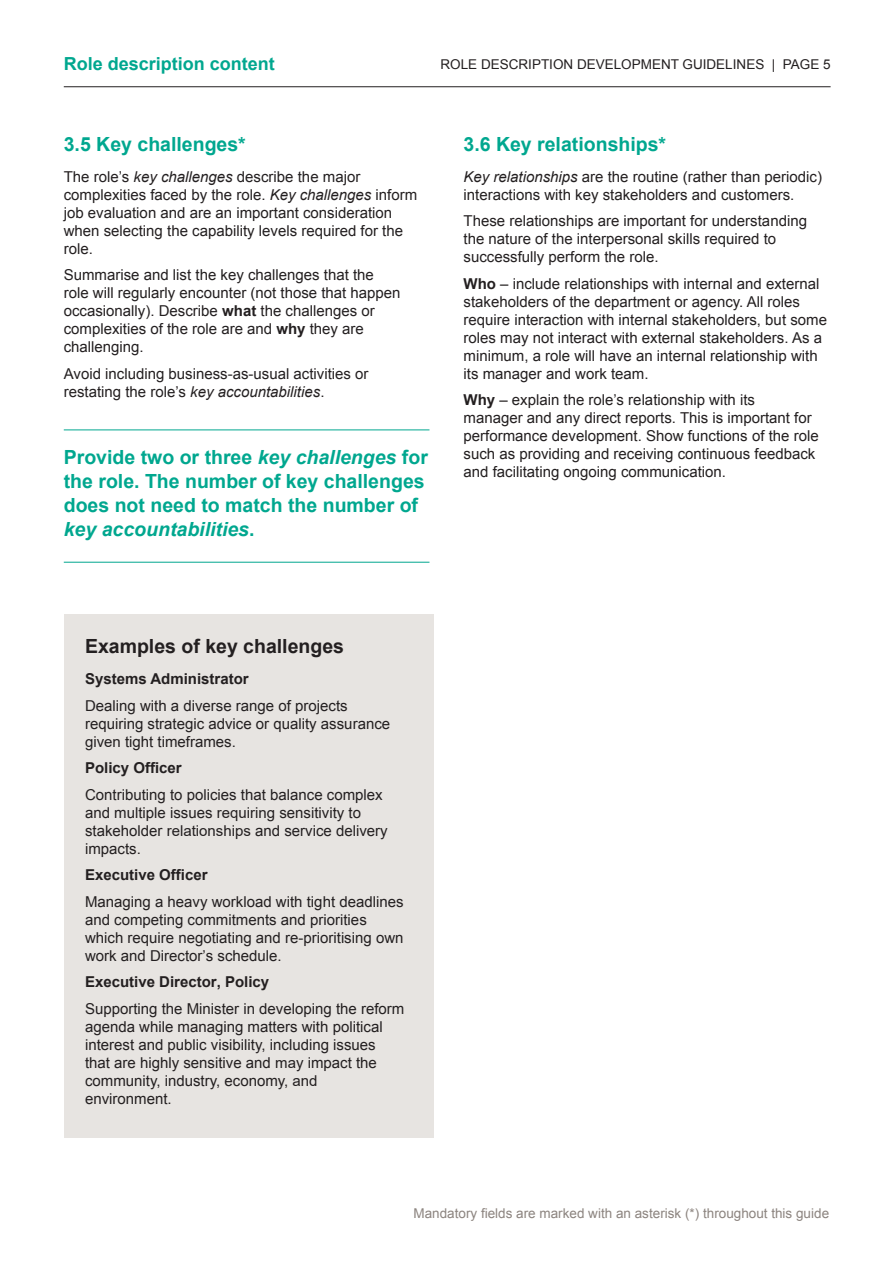
<style>
.page{position:relative;width:893px;height:1263px;background:#fff}
.page>*{position:absolute;margin:0;border:0;box-sizing:border-box;transform-origin:0 0}
.Sub_Head_1{font:700 19.5px/24px "Arial";color:#00a78f}
.Body_Text{font:700 19.5px "Arial";color:#231f20}
.Sub_Head_3{font:700 18px "Arial";color:#00a78f}
.Body_Text-2{font:15px/18px "Arial";color:#231f20}
.t1{font:13.5px "Arial";color:#8c847f}
.t2{font:13.5px "Arial";color:#231f20}
.s1{font-style:italic}
.s2{font-weight:700}
.s3{font-style:inherit}
</style>
<div class="page">
<hr style="left:64px;top:86px;width:767px;height:1px;background:#231f20">
<div style="left:64px;top:614px;width:370px;height:523px;background:#e7e4e1"></div>
<hr style="left:64px;top:429px;width:365px;height:1px;background:#00a78f">
<hr style="left:64px;top:562px;width:365px;height:1px;background:#00a78f">
<h5 class="Sub_Head_3" style="left:64px;top:52px;width:213px">Role description content</h5>
<p class="t2" style="left:440px;top:56px;width:392px">ROLE DESCRIPTION DEVELOPMENT GUIDELINES | PAGE 5</p>
<h3 class="Sub_Head_1" style="left:64px;top:133px;width:184px">3.5 Key challenges*</h3>
<p class="Body_Text-2" style="left:64px;top:168px;width:355px">The role’s <span class="s1">key challenges</span> describe the major complexities faced by the role. <span class="s1">Key challenges</span> inform job evaluation and are an important consideration when selecting the capability levels required for the role.</p>
<p class="Body_Text-2" style="left:64px;top:266px;width:338px">Summarise and list the key challenges that the role will regularly encounter (not those that happen occasionally). Describe <span class="s2">what</span> the challenges or complexities of the role are and <span class="s2">why</span> they are challenging.</p>
<p class="Body_Text-2" style="left:64px;top:365px;width:306px">Avoid including business-as-usual activities or restating the role’s <span class="s1">key accountabilities</span>.</p>
<h3 class="Sub_Head_1" style="left:64px;top:446px;width:366px">Provide two or three <span class="s1">key challenges</span> for the role. The number of key challenges does not need to match the number of <span class="s1">key accountabilities</span>.</h3>
<h3 class="Sub_Head_1" style="left:463px;top:133px;width:204px">3.6 Key relationships*</h3>
<p class="Body_Text-2" style="left:463px;top:168px;width:360px"><span class="s1">Key relationships</span> are the routine (rather than periodic) interactions with key stakeholders and customers.</p>
<p class="Body_Text-2" style="left:463px;top:212px;width:345px">These relationships are important for understanding the nature of the interpersonal skills required to successfully perform the role.</p>
<p class="Body_Text-2" style="left:463px;top:275px;width:365px"><span class="s2">Who</span> – include relationships with internal and external stakeholders of the department or agency. All roles require interaction with internal stakeholders, but some roles may not interact with external stakeholders. As a minimum, a role will have an internal relationship with its manager and work team.</p>
<p class="Body_Text-2" style="left:463px;top:391px;width:357px"><span class="s2">Why</span> – explain the role’s relationship with its<br>manager and any direct reports. This is important for performance development. Show functions of the role such as providing and receiving continuous feedback and facilitating ongoing communication.</p>
<p class="Body_Text" style="left:85px;top:634px;width:261px">Examples of key challenges</p>
<p class="Body_Text-2" style="left:85px;top:666px;width:264px;line-height:26.5px"><span class="s2">Systems Administrator<br></span>Dealing with a diverse range of projects</p>
<p class="Body_Text-2" style="left:85px;top:714px;width:307px">requiring strategic advice or quality assurance <span class="s3">given</span> tight timeframes.</p>
<p class="Body_Text-2" style="left:85px;top:755px;width:299px;line-height:26.5px"><span class="s2">Policy Officer<br></span>Contributing to policies that balance complex</p>
<p class="Body_Text-2" style="left:85px;top:803px;width:304px">and multiple issues <span class="s3">requiring</span> sensitivity to stakeholder <span class="s3">relationships</span> and service delivery impacts.</p>
<p class="Body_Text-2" style="left:85px;top:862px;width:320px;line-height:26.5px"><span class="s2">Executive Officer<br></span>Managing a heavy workload with tight deadlines</p>
<p class="Body_Text-2" style="left:85px;top:910px;width:320px">and competing commitments and priorities which require negotiating and re-prioritising own work and Director’s schedule.</p>
<p class="Body_Text-2" style="left:85px;top:969px;width:321px;line-height:26.5px"><span class="s2">Executive Director, Policy<br></span>Supporting the Minister in developing the reform</p>
<p class="Body_Text-2" style="left:85px;top:1017px;width:299px">agenda while managing matters with political interest and public visibility, including issues that are highly sensitive and <span class="s3">may</span> impact the community, industry, economy, <span class="s3">and </span>environment.</p>
<p class="t1" style="left:413px;top:1204px;width:417px">Mandatory fields are marked with an asterisk (*) throughout this guide</p>
</div>
